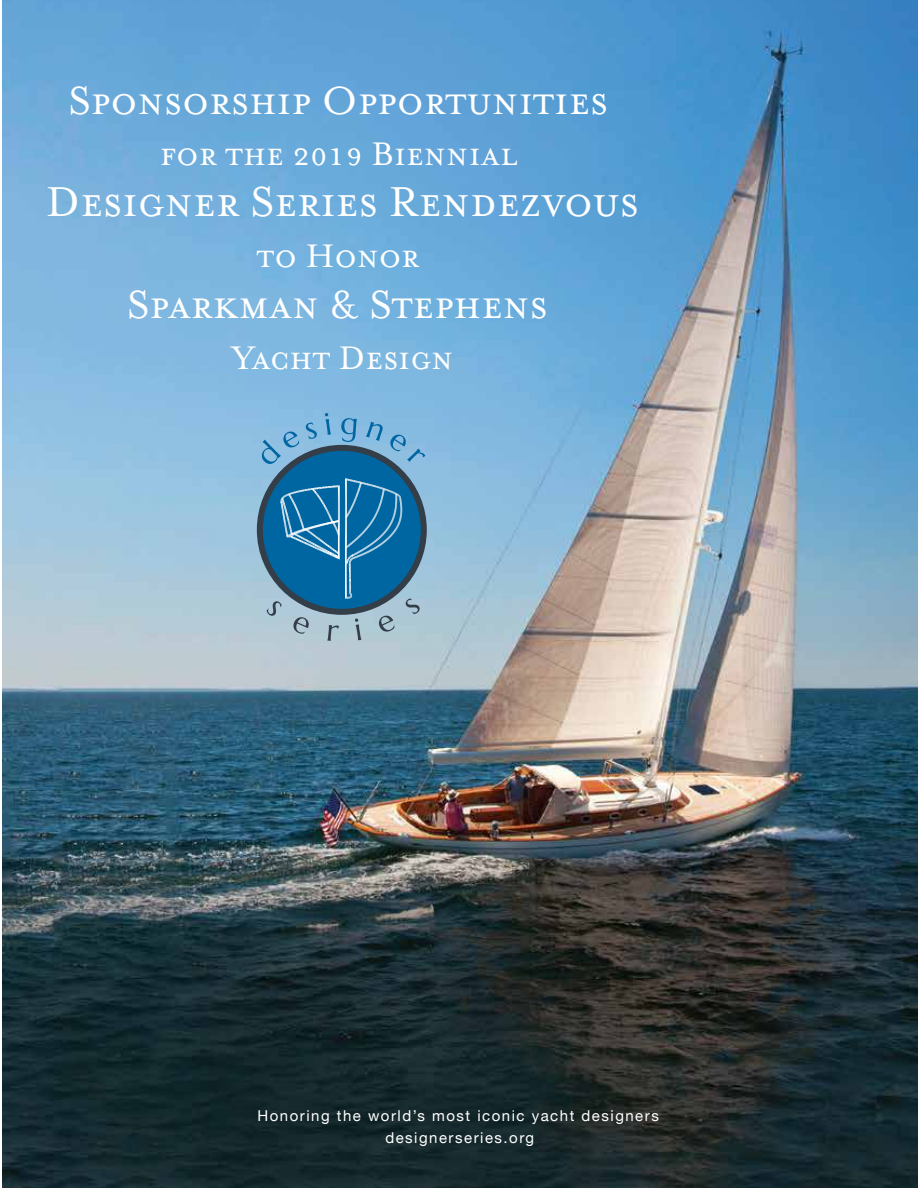
<style>
.page{position:relative;width:918px;height:1188px;background:#fff}
.page>*{position:absolute;margin:0;border:0;box-sizing:border-box;transform-origin:0 0}
.t1{font:48px "Mrs Eaves Small Caps";color:#fff}
.t2{font:45px "Mrs Eaves Small Caps";color:#fff}
.t3{font:37.5px "Mrs Eaves Small Caps";color:#fff}
.t4{font:15px/22px "Helvetica Neue LT";letter-spacing:.1em;color:#fff;text-align:center}
</style>
<div class="page">
<img style="left:3px;top:0;width:915px;height:1188px">
<div style="left:260px;top:448px;width:164px;height:164px;background:#0066a1;border-radius:50%"></div>
<div style="left:257px;top:445px;width:170px;height:170px;border:6px solid #333e48;border-radius:50%"></div>
<svg style="left:262px;top:431px;width:37px;height:33px"></svg>
<svg style="left:306px;top:423px;width:11px;height:16px"></svg>
<svg style="left:325px;top:413px;width:6px;height:22px"></svg>
<svg style="left:341px;top:418px;width:16px;height:24px"></svg>
<svg style="left:366px;top:422px;width:17px;height:19px"></svg>
<svg style="left:390px;top:435px;width:35px;height:27px"></svg>
<svg style="left:267px;top:478px;width:153px;height:163px"></svg>
<h2 class="t2" style="left:68px;top:77px;width:541px">Sponsorship Opportunities</h2>
<h3 class="t3" style="left:160px;top:135px;width:358px">for the 2019 Biennial</h3>
<h1 class="t1" style="left:46px;top:177px;width:594px">Designer Series Rendezvous</h1>
<h3 class="t3" style="left:257px;top:237px;width:164px">to Honor</h3>
<h2 class="t2" style="left:127px;top:281px;width:422px">Sparkman &amp; Stephens</h2>
<h3 class="t3" style="left:231px;top:339px;width:224px">Yacht Design</h3>
<p class="t4" style="left:257px;top:1104px;width:403px">Honoring the world’s most iconic yacht designers designerseries.org</p>
</div>
